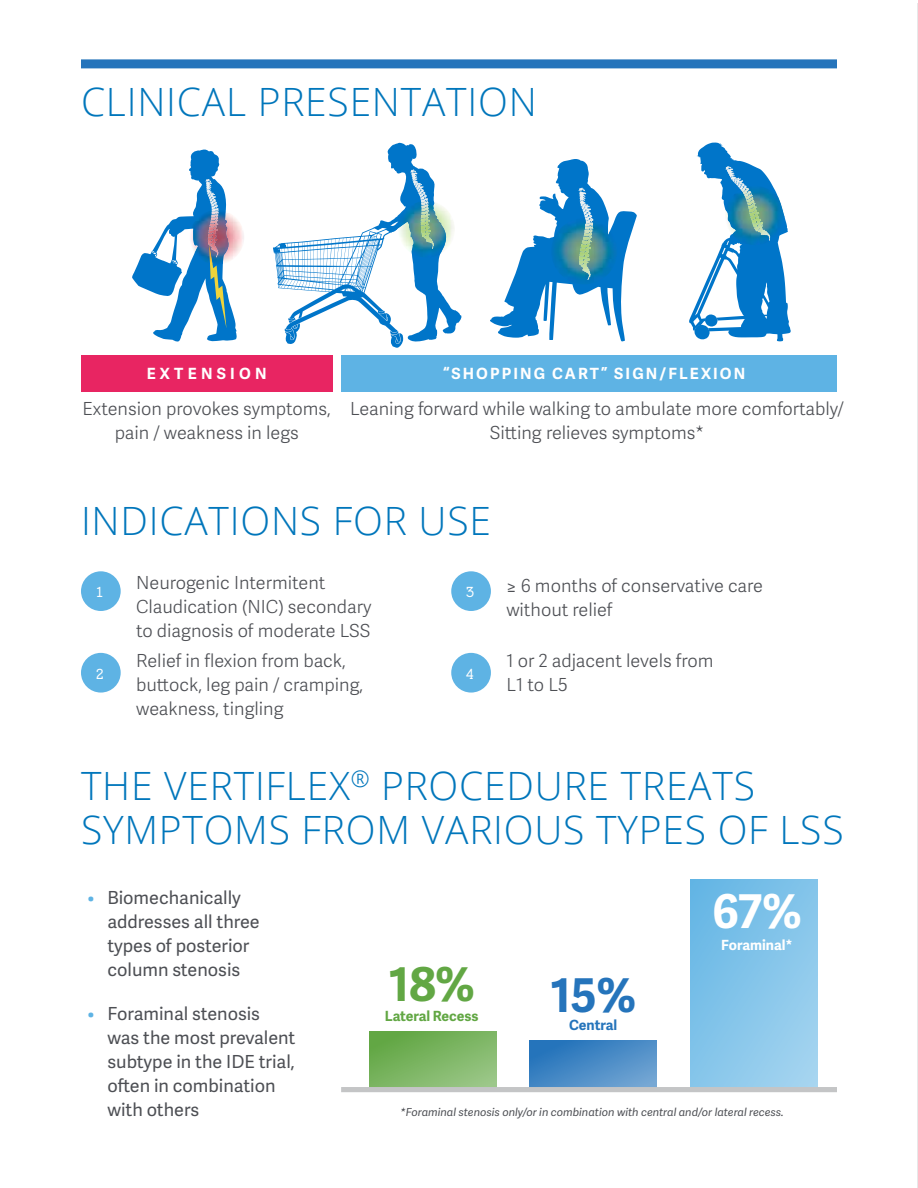
<style>
.page{position:relative;width:918px;height:1188px;background:#fff}
.page>*{position:absolute;margin:0;border:0;box-sizing:border-box;transform-origin:0 0}
.t1{font:700 46.65px "Adelle Sans";color:#62a744}
.t2{font:700 46.65px "Adelle Sans";color:#2574bb}
.t3{font:700 46.65px "Adelle Sans";color:#fff}
.t4{font:300 39px/43.5px "Open Sans";letter-spacing:.02em;color:#0076bb}
.t5{font:18px/24px "Adelle Sans Lt";color:#4d4f54}
.t6{font:18px/24px "Adelle Sans";color:#4d4f54}
.t7{font:700 15.45px "Adelle Sans";letter-spacing:.135em;color:#fff}
.t8{font:700 15.45px "Adelle Sans";letter-spacing:.275em;color:#fff}
.t9{font:14.55px "Numbers Deuce";color:#fff}
.t10{font:700 14.1px "Adelle Sans";letter-spacing:-.005em;color:#62a744}
.t11{font:700 14.1px "Adelle Sans";color:#fff}
.t12{font:700 14.1px "Adelle Sans";color:#2574bb}
.t13{font:italic 11.1px "Adelle Sans";color:#4d4f54}
.s1{color:#5eb3e4}
</style>
<div class="page">
<div style="left:341px;top:355px;width:496px;height:37px;background:#5eb3e4"></div>
<hr style="left:917px;top:3px;width:1px;height:1185px;background:#d1d3d4">
<div style="left:81px;top:571px;width:40px;height:40px;background:#5eb3e4;border-radius:50%"></div>
<div style="left:451px;top:571px;width:40px;height:40px;background:#5eb3e4;border-radius:50%"></div>
<div style="left:81px;top:653px;width:40px;height:40px;background:#5eb3e4;border-radius:50%"></div>
<div style="left:451px;top:653px;width:40px;height:40px;background:#5eb3e4;border-radius:50%"></div>
<svg style="left:369px;top:1031px;width:127px;height:56px;background:#7bb562"></svg>
<svg style="left:530px;top:1041px;width:127px;height:46px;background:#488ac5"></svg>
<svg style="left:690px;top:879px;width:127px;height:208px;background:#84c4ea"></svg>
<div style="left:341px;top:1087px;width:496px;height:5px;background:#c4c5c6"></div>
<div style="left:81px;top:59px;width:756px;height:9px;background:#2574bb"></div>
<div style="left:81px;top:355px;width:251px;height:37px;background:#e82562"></div>
<img style="left:237px;top:220px;width:7px;height:34px">
<svg style="left:132px;top:149px;width:105px;height:192px"></svg>
<img style="left:209px;top:244px;width:4px;height:20px">
<svg style="left:273px;top:143px;width:189px;height:205px"></svg>
<svg style="left:490px;top:159px;width:147px;height:182px"></svg>
<svg style="left:689px;top:143px;width:102px;height:198px"></svg>
<h2 class="t4" style="left:81px;top:79px;width:457px">CLINICAL PRESENTATION</h2>
<p class="t8" style="left:147px;top:362px;width:122px">EXTENSION</p>
<p class="t7" style="left:443px;top:362px;width:304px">“SHOPPING CART” SIGN/FLEXION</p>
<p class="t5" style="left:83px;top:396px;width:250px;text-align:center">Extension provokes symptoms, pain / weakness in legs</p>
<p class="t5" style="left:350px;top:396px;width:495px;text-align:center">Leaning forward while walking to ambulate more comfortably/<br>Sitting relieves symptoms*</p>
<h2 class="t4" style="left:81px;top:499px;width:412px">INDICATIONS FOR USE</h2>
<p class="t5" style="left:136px;top:570px;width:237px">Neurogenic Intermitent<br>Claudication (NIC) secondary to diagnosis of moderate LSS</p>
<p class="t5" style="left:506px;top:573px;width:258px">≥ 6 months of conservative care without relief</p>
<p class="t5" style="left:136px;top:648px;width:229px">Relief in flexion from back, buttock, leg pain / cramping, weakness, tingling</p>
<p class="t5" style="left:506px;top:648px;width:209px">1 or 2 adjacent levels from<br>L1 to L5</p>
<p class="t9" style="left:96px;top:585px;width:9px">1</p>
<p class="t9" style="left:466px;top:585px;width:10px">3</p>
<p class="t9" style="left:96px;top:666px;width:10px">2</p>
<p class="t9" style="left:466px;top:666px;width:10px">4</p>
<h2 class="t4" style="left:81px;top:764px;width:764px">THE VERTIFLEX<sup>®</sup> PROCEDURE TREATS<br>SYMPTOMS FROM VARIOUS TYPES OF LSS</h2>
<p class="t6" style="left:107px;top:885px;width:154px;text-indent:-20px"><span class="s1">•</span> Biomechanically addresses all three types of posterior column stenosis</p>
<p class="t6" style="left:107px;top:1001px;width:189px;text-indent:-20px"><span class="s1">•</span> Foraminal stenosis was the most prevalent subtype in the IDE trial, often in combination with others</p>
<h1 class="t3" style="left:712px;top:877px;width:91px">67%</h1>
<h1 class="t1" style="left:389px;top:950px;width:87px">18%</h1>
<h1 class="t2" style="left:550px;top:961px;width:87px">15%</h1>
<p class="t10" style="left:385px;top:1006px;width:95px">Lateral Recess</p>
<p class="t12" style="left:569px;top:1015px;width:50px">Central</p>
<p class="t11" style="left:721px;top:934px;width:73px">Foraminal*</p>
<p class="t13" style="left:400px;top:1104px;width:385px">*Foraminal stenosis only/or in combination with central and/or lateral recess.</p>
</div>
